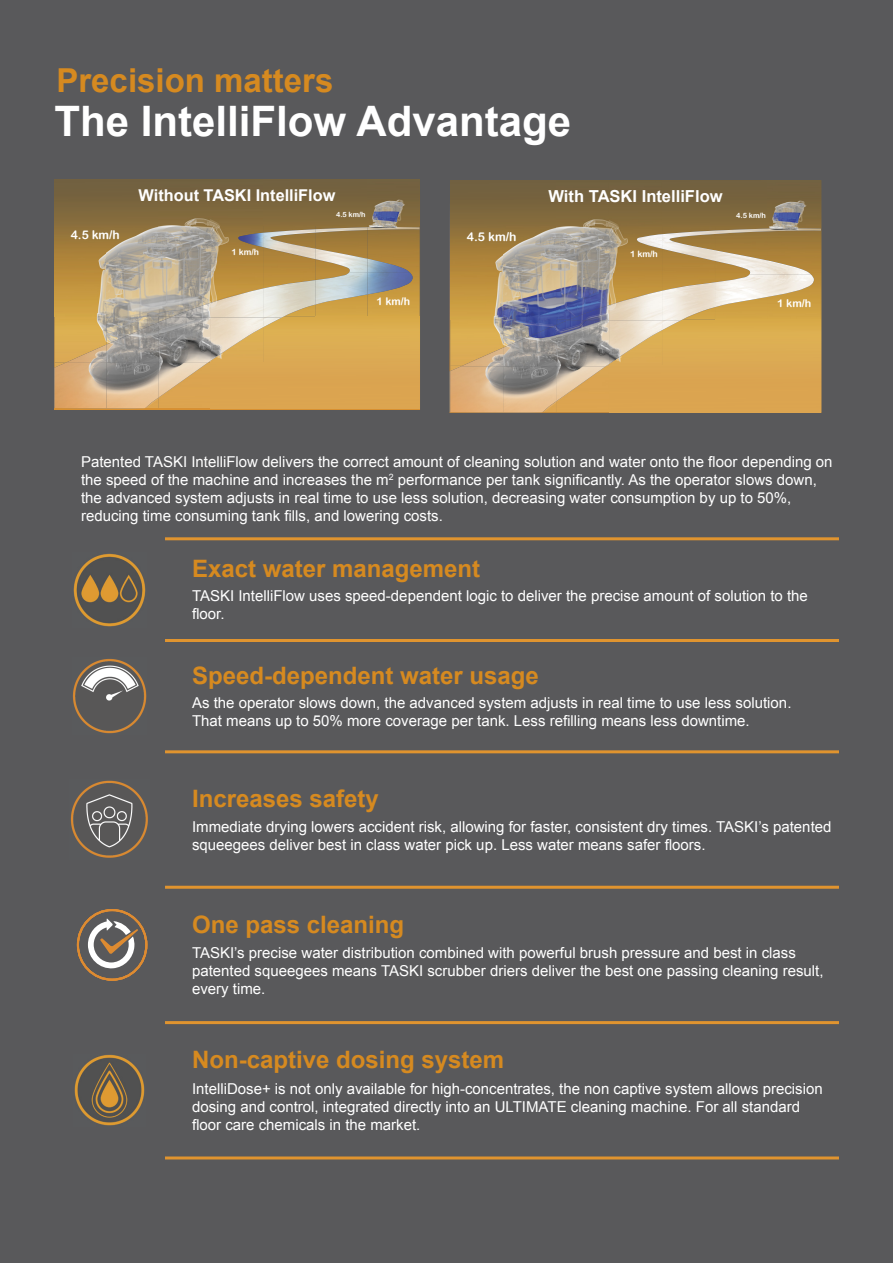
<style>
.page{position:relative;width:893px;height:1263px;background:#59595b}
.page>*{position:absolute;margin:0;border:0;box-sizing:border-box;transform-origin:0 0}
.t1{font:700 42px "Arial";color:#fff}
.t2{font:700 33px "Arial";color:#d68a20}
.t3{font:700 24px "Arial";color:#d68a20}
.t4{font:700 16.5px "Arial";color:#fff}
.t5{font:700 16.35px "Arial";color:#fff}
.t6{font:15px/18px "Arial";color:#fff}
.t7{font:12.15px "Arial Rounded MT Bold";color:#fff}
.t8{font:12px "Arial Rounded MT Bold";color:#fff}
.t9{font:10.65px "Arial Rounded MT Bold";color:#fff}
.t10{font:10.5px "Arial Rounded MT Bold";color:#fff}
.t11{font:8.7px "Arial Rounded MT Bold";color:#fff}
.t12{font:8.55px "Arial Rounded MT Bold";color:#fff}
.t13{font:7.35px "Arial Rounded MT Bold";color:#fff}
.t14{font:7.2px "Arial Rounded MT Bold";color:#fff}
</style>
<div class="page">
<hr style="left:165px;top:537px;width:674px;height:3px;background:#e0942f">
<hr style="left:165px;top:639px;width:674px;height:3px;background:#e0942f">
<hr style="left:165px;top:750px;width:674px;height:3px;background:#e0942f">
<hr style="left:165px;top:886px;width:674px;height:3px;background:#e0942f">
<hr style="left:165px;top:1021px;width:674px;height:3px;background:#e0942f">
<hr style="left:165px;top:1156px;width:674px;height:3px;background:#e0942f">
<img style="left:73px;top:553px;width:73px;height:74px">
<img style="left:73px;top:659px;width:74px;height:75px">
<img style="left:70px;top:780px;width:78px;height:78px">
<svg style="left:77px;top:909px;width:70px;height:72px"></svg>
<img style="left:74px;top:1054px;width:71px;height:72px">
<svg style="left:450px;top:412px;width:92px;height:1px"></svg>
<img style="left:821px;top:181px;width:1px;height:231px">
<img style="left:450px;top:180px;width:371px;height:93px">
<img style="left:450px;top:273px;width:159px;height:46px">
<img style="left:609px;top:273px;width:53px;height:18px">
<img style="left:662px;top:273px;width:159px;height:139px">
<img style="left:450px;top:319px;width:53px;height:93px">
<img style="left:503px;top:319px;width:53px;height:6px">
<img style="left:556px;top:319px;width:53px;height:93px">
<div style="left:609px;top:364px;width:53px;height:48px;background:#dba450"></div>
<svg style="left:450px;top:366px;width:12px;height:5px"></svg>
<img style="left:635px;top:234px;width:27px;height:15px">
<img style="left:662px;top:231px;width:53px;height:30px">
<img style="left:715px;top:228px;width:106px;height:46px">
<img style="left:568px;top:305px;width:41px;height:15px">
<img style="left:609px;top:291px;width:53px;height:73px">
<img style="left:662px;top:282px;width:53px;height:38px">
<img style="left:715px;top:274px;width:53px;height:33px">
<img style="left:768px;top:274px;width:46px;height:23px">
<img style="left:461px;top:348px;width:42px;height:18px">
<img style="left:503px;top:325px;width:53px;height:87px">
<img style="left:556px;top:320px;width:53px;height:46px">
<img style="left:662px;top:320px;width:19px;height:10px">
<img style="left:556px;top:366px;width:50px;height:35px">
<svg style="left:54px;top:408px;width:91px;height:1px"></svg>
<img style="left:54px;top:180px;width:366px;height:91px">
<img style="left:54px;top:271px;width:157px;height:46px">
<img style="left:211px;top:271px;width:52px;height:17px">
<img style="left:263px;top:271px;width:157px;height:137px">
<img style="left:54px;top:317px;width:53px;height:91px">
<img style="left:107px;top:317px;width:52px;height:5px">
<img style="left:159px;top:363px;width:52px;height:45px">
<div style="left:211px;top:360px;width:52px;height:48px;background:#dba450"></div>
<svg style="left:54px;top:362px;width:12px;height:6px"></svg>
<img style="left:237px;top:233px;width:26px;height:14px">
<img style="left:263px;top:229px;width:52px;height:30px">
<img style="left:315px;top:227px;width:105px;height:45px">
<img style="left:170px;top:303px;width:41px;height:14px">
<img style="left:211px;top:288px;width:52px;height:72px">
<img style="left:263px;top:280px;width:52px;height:38px">
<img style="left:315px;top:272px;width:52px;height:33px">
<img style="left:367px;top:272px;width:46px;height:22px">
<img style="left:65px;top:344px;width:42px;height:19px">
<img style="left:107px;top:322px;width:52px;height:86px">
<img style="left:159px;top:317px;width:52px;height:46px">
<img style="left:263px;top:317px;width:19px;height:10px">
<img style="left:159px;top:363px;width:49px;height:34px">
<h2 class="t2" style="left:56px;top:58px;width:278px">Precision matters</h2>
<h1 class="t1" style="left:55px;top:93px;width:518px">The IntelliFlow Advantage</h1>
<p class="t8" style="left:71px;top:228px;width:51px">4.5 km/h</p>
<p class="t5" style="left:139px;top:185px;width:198px">Without TASKI IntelliFlow</p>
<p class="t12" style="left:232px;top:247px;width:29px">1 km/h</p>
<p class="t14" style="left:336px;top:210px;width:31px">4.5 km/h</p>
<p class="t10" style="left:376px;top:295px;width:35px">1 km/h</p>
<p class="t7" style="left:467px;top:229px;width:51px">4.5 km/h</p>
<p class="t4" style="left:548px;top:186px;width:176px">With TASKI IntelliFlow</p>
<p class="t11" style="left:630px;top:249px;width:29px">1 km/h</p>
<p class="t13" style="left:736px;top:211px;width:31px">4.5 km/h</p>
<p class="t9" style="left:777px;top:297px;width:36px">1 km/h</p>
<p class="t6" style="left:81px;top:453px;width:753px">Patented TASKI IntelliFlow delivers the correct amount of cleaning solution and water onto the floor depending on the speed of the machine and increases the m<sup>2</sup> performance per tank significantly. As the operator slows down, the advanced system adjusts in real time to use less solution, decreasing water consumption by up to 50%, reducing time consuming tank fills, and lowering costs.</p>
<h3 class="t3" style="left:192px;top:553px;width:290px">Exact water management</h3>
<p class="t6" style="left:192px;top:587px;width:617px">TASKI IntelliFlow uses speed-dependent logic to deliver the precise amount of solution to the floor.</p>
<h3 class="t3" style="left:192px;top:660px;width:348px">Speed-dependent water usage</h3>
<p class="t6" style="left:192px;top:694px;width:601px">As the operator slows down, the advanced system adjusts in real time to use less solution.<br>That means up to 50% more coverage per tank. Less refilling means less downtime.</p>
<h3 class="t3" style="left:192px;top:782px;width:188px">Increases safety</h3>
<p class="t6" style="left:192px;top:818px;width:641px">Immediate drying lowers accident risk, allowing for faster, consistent dry times. TASKI’s patented squeegees deliver best in class water pick up. Less water means safer floors.</p>
<h3 class="t3" style="left:192px;top:909px;width:214px">One pass cleaning</h3>
<p class="t6" style="left:192px;top:944px;width:633px">TASKI’s precise water distribution combined with powerful brush pressure and best in class patented squeegees means TASKI scrubber driers deliver the best one passing cleaning result, every time.</p>
<h3 class="t3" style="left:192px;top:1044px;width:314px">Non-captive dosing system</h3>
<p class="t6" style="left:192px;top:1080px;width:632px">IntelliDose+ is not only available for high-concentrates, the non captive system allows precision dosing and control, integrated directly into an ULTIMATE cleaning machine. For all standard floor care chemicals in the market.</p>
</div>
